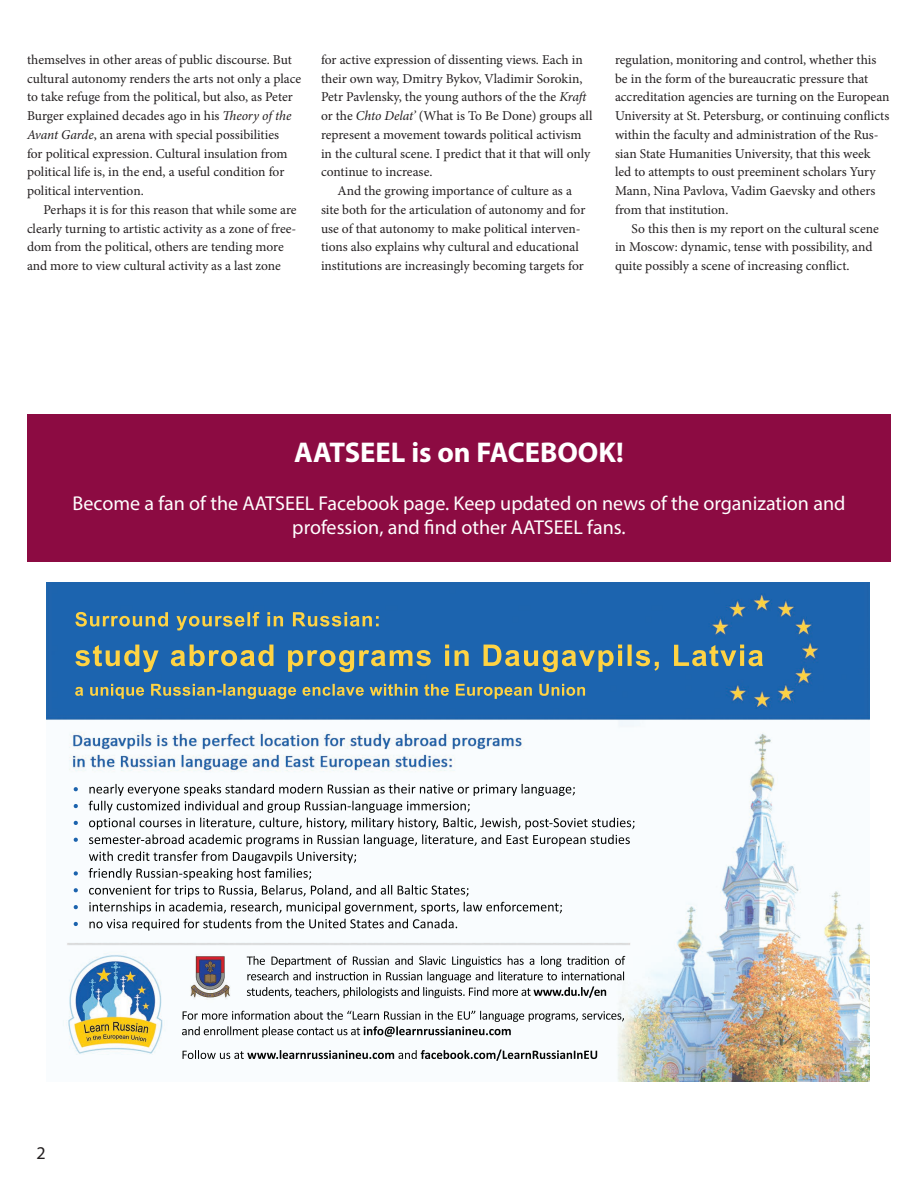
<style>
.page{position:relative;width:918px;height:1188px;background:#fff}
.page>*{position:absolute;margin:0;border:0;box-sizing:border-box;transform-origin:0 0}
.t1{font:700 28.65px "Myriad Pro";color:#fff}
.t2{font:20.1px/24px "Myriad Pro";color:#fff;text-align:center}
.t3{font:18px "Myriad Pro";color:#231f20}
.t4{font:13.5px/18.8px "Minion Pro";color:#231f20}
.s1{font-style:italic}
</style>
<div class="page">
<div style="left:27px;top:415px;width:864px;height:147px;background:#8c0b42"></div>
<img style="left:46px;top:582px;width:824px;height:500px">
<p class="t4" style="left:27px;top:50px;width:276px">themselves in other areas of public discourse. But cultural autonomy renders the arts not only a place to take refuge from the political, but also, as Peter Burger explained decades ago in his <span class="s1">Theory of the Avant Garde</span>, an arena with special possibilities<br>for political expression. Cultural insulation from political life is, in the end, a useful condition for political intervention.</p>
<p class="t4" style="left:27px;top:200px;width:271px;text-indent:16px">Perhaps it is for this reason that while some are clearly turning to artistic activity as a zone of free&shy;dom from the political, others are tending more and more to view cultural activity as a last zone</p>
<p class="t4" style="left:321px;top:50px;width:263px">for active expression of dissenting views. Each in</p>
<p class="t4" style="left:321px;top:69px;width:263px">their own way, Dmitry Bykov, Vladimir Sorokin,</p>
<p class="t4" style="left:321px;top:88px;width:269px">Petr Pavlensky, the young authors of the the <span class="s1">Kraft</span></p>
<p class="t4" style="left:321px;top:106px;width:273px">or the <span class="s1">Chto Delat’</span> (What is To Be Done) groups all</p>
<p class="t4" style="left:321px;top:125px;width:262px">represent a movement towards political activism</p>
<p class="t4" style="left:321px;top:144px;width:271px">in the cultural scene. I predict that it that will only</p>
<p class="t4" style="left:321px;top:163px;width:113px">continue to increase.</p>
<p class="t4" style="left:338px;top:181px;width:236px">And the growing importance of culture as a</p>
<p class="t4" style="left:321px;top:200px;width:266px">site both for the articulation of autonomy and for</p>
<p class="t4" style="left:321px;top:219px;width:261px">use of that autonomy to make political interven-</p>
<p class="t4" style="left:321px;top:238px;width:259px">tions also explains why cultural and educational</p>
<p class="t4" style="left:321px;top:256px;width:264px">institutions are increasingly becoming targets for</p>
<p class="t4" style="left:615px;top:50px;width:276px">regulation, monitoring and control, whether this be in the form of the bureaucratic pressure that accreditation agencies are turning on the European University at St. Petersburg, or continuing conflicts within the faculty and administration of the Rus&shy;sian State Humanities University, that this week led to attempts to oust preeminent scholars Yury Mann, Nina Pavlova, Vadim Gaevsky and others from that institution.</p>
<p class="t4" style="left:615px;top:219px;width:265px;text-indent:16px">So this then is my report on the cultural scene in Moscow: dynamic, tense with possibility, and quite possibly a scene of increasing conflict.</p>
<h1 class="t1" style="left:294px;top:434px;width:331px">AATSEEL is on FACEBOOK!</h1>
<h2 class="t2" style="left:73px;top:491px;width:774px">Become a fan of the AATSEEL Facebook page. Keep updated on news of the organization and profession, and find other AATSEEL fans.</h2>
<h3 class="t3" style="left:36px;top:1142px;width:11px">2</h3>
</div>
